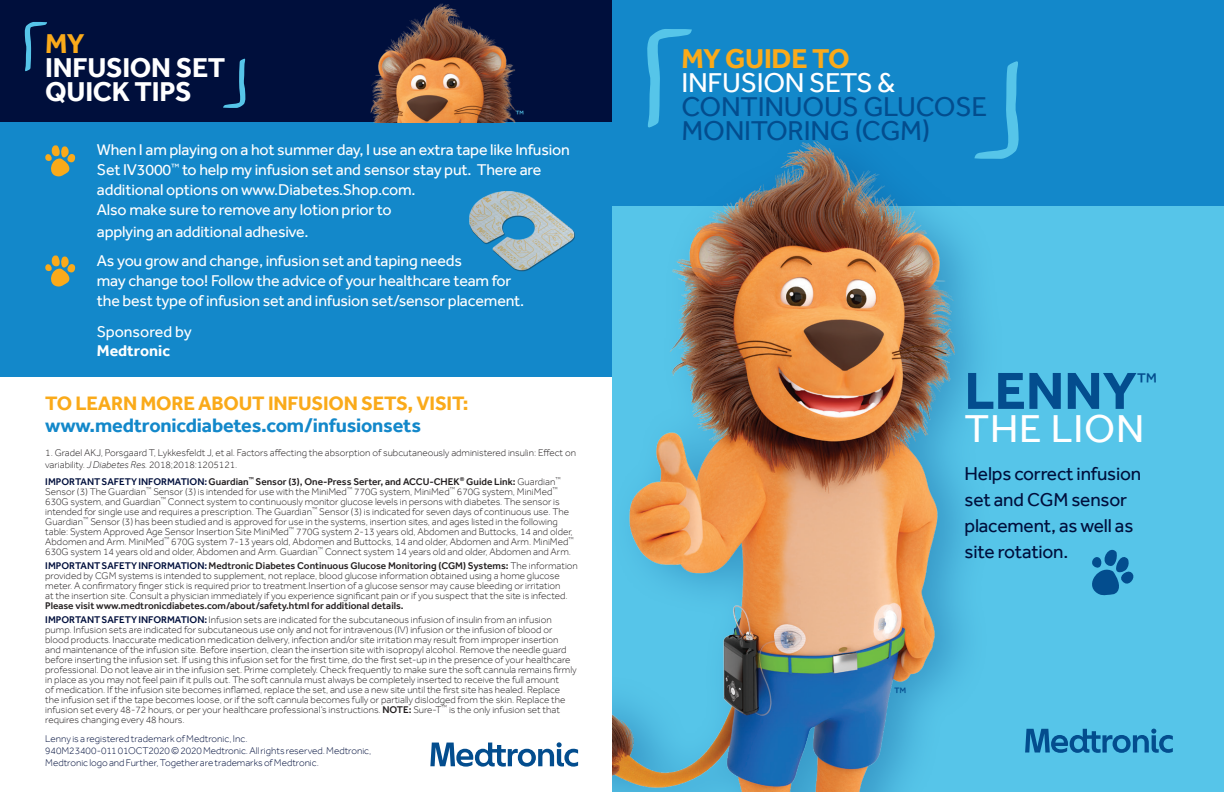
<style>
.page{position:relative;width:1224px;height:792px;background:#fff}
.page>*{position:absolute;margin:0;border:0;box-sizing:border-box;transform-origin:0 0}
.t1{font:700 53.8px "Effra";color:#034d8e}
.t2{font:40px "Effra";letter-spacing:.02em;color:#fff}
.t3{font:28px/24px "Effra";letter-spacing:-.01em;color:#034d8e}
.t4{font:700 28px/24px "Effra";letter-spacing:-.01em;color:#fff}
.t5{font:28px "Effra";letter-spacing:-.01em;color:#fff}
.t6{font:700 28px "Effra";letter-spacing:-.01em;color:#faaa1a}
.t7{font:23.4px "Effra";color:#034d8e}
.t8{font:700 20px "Effra";letter-spacing:-.01em;color:#1388ca}
.t9{font:700 20px "Effra";letter-spacing:-.01em;color:#faaa1a}
.t10{font:19.2px/26px "Effra";letter-spacing:-.01em;color:#000f3c}
.t11{font:16px/20px "Effra";letter-spacing:-.01em;color:#fff}
.t12{font:700 16px "Effra";color:#fff}
.t13{font:14px "Effra";color:#034d8e}
.t14{font:300 10px/10px "Effra";color:#231f20}
.t15{font:500 10px/14px "Effra";color:#231f20}
.t16{font:300 10px/12px "Effra";color:#000f3c}
.t17{font:9.4px "Effra";color:#56c5e9}
.s1{font-style:italic}
.s2{font-weight:500;color:#000f3c}
.s3{font-weight:500}
.s4{color:#000f3c}
.s5{font-weight:300}
</style>
<div class="page">
<div style="left:612px;top:0;width:612px;height:205px;background:#1388ca"></div>
<svg style="left:647px;top:29px;width:45px;height:85px"></svg>
<svg style="left:1006px;top:61px;width:12px;height:57px"></svg>
<img style="left:612px;top:118px;width:612px;height:674px">
<svg style="left:1025px;top:729px;width:148px;height:24px;background:#308fc0"></svg>
<svg style="left:1083px;top:544px;width:54px;height:51px;background:#3798c7"></svg>
<div style="left:0;top:0;width:612px;height:376px;background:#1388ca"></div>
<svg style="left:45px;top:145px;width:31px;height:32px"></svg>
<svg style="left:45px;top:255px;width:31px;height:32px"></svg>
<img style="left:469px;top:191px;width:106px;height:81px">
<div style="left:0;top:0;width:612px;height:122px;background:#000f3c"></div>
<svg style="left:430px;top:742px;width:148px;height:25px"></svg>
<svg style="left:24px;top:22px;width:23px;height:49px"></svg>
<svg style="left:223px;top:59px;width:23px;height:49px"></svg>
<img style="left:370px;top:3px;width:147px;height:119px">
<h3 class="t6" style="left:45px;top:26px;width:41px">MY</h3>
<h3 class="t4" style="left:45px;top:55px;width:182px">INFUSION SET<br>QUICK TIPS</h3>
<p class="t17" style="left:516px;top:108px;width:10px">™</p>
<h3 class="t11" style="left:97px;top:140px;width:474px">When I am playing on a hot summer day, I use an extra tape like Infusion Set IV3000<sup>™</sup> to help my infusion set and sensor stay put. There are additional options on www.Diabetes.Shop.com.<br>Also make sure to remove any lotion prior to</h3>
<h3 class="t11" style="left:97px;top:217px;width:367px;line-height:29px">applying an additional adhesive.<br>As you grow and change, infusion set and taping needs</h3>
<h3 class="t11" style="left:97px;top:271px;width:429px">may change too! Follow the advice of your healthcare team for the best type of infusion set and infusion set/sensor placement.</h3>
<h3 class="t11" style="left:97px;top:321px;width:96px">Sponsored by</h3>
<h3 class="t12" style="left:97px;top:341px;width:75px">Medtronic</h3>
<h3 class="t9" style="left:45px;top:391px;width:425px">TO LEARN MORE ABOUT INFUSION SETS, VISIT:</h3>
<h3 class="t8" style="left:45px;top:413px;width:377px">www.medtronicdiabetes.com/infusionsets</h3>
<p class="t14" style="left:45px;top:447px;width:532px;line-height:12px">1. Gradel AKJ, Porsgaard T, Lykkesfeldt J, et al. Factors affecting the absorption of subcutaneously administered insulin: Effect on variability. <span class="s1">J Diabetes Res.</span> 2018;2018:1205121.</p>
<p class="t14" style="left:45px;top:476px;width:530px"><span class="s2">IMPORTANT SAFETY INFORMATION:</span> <span class="s3">Guardian</span><sup>™</sup> <span class="s3">Sensor (3), One-Press Serter, and ACCU-CHEK</span><sup>®</sup> <span class="s3">Guide Link:</span> Guardian<sup>™ </sup>Sensor (3) The Guardian<sup>™</sup> Sensor (3) is intended for use with the MiniMed<sup>™</sup> 770G system, MiniMed<sup>™</sup> 670G system, MiniMed<sup>™ </sup>630G system, and Guardian<sup>™</sup> Connect system to continuously monitor glucose levels in persons with diabetes. The sensor is intended for single use and requires a prescription. The Guardian<sup>™</sup> Sensor (3) is indicated for seven days of continuous use. The Guardian<sup>™</sup> Sensor (3) has been studied and is approved for use in the systems, insertion sites, and ages listed in the following table: System Approved Age Sensor Insertion Site MiniMed<sup>™</sup> 770G system 2-13 years old, Abdomen and Buttocks, 14 and older, Abdomen and Arm. MiniMed<sup>™</sup> 670G system 7-13 years old, Abdomen and Buttocks, 14 and older, Abdomen and Arm. MiniMed<sup>™ </sup>630G system 14 years old and older, Abdomen and Arm. Guardian<sup>™</sup> Connect system 14 years old and older, Abdomen and Arm.</p>
<p class="t14" style="left:45px;top:560px;width:534px"><span class="s2">IMPORTANT SAFETY INFORMATION:</span> <span class="s3">Medtronic Diabetes Continuous Glucose Monitoring (CGM) Systems:</span> The information provided by CGM systems is intended to supplement, not replace, blood glucose information obtained using a home glucose meter. A confirmatory finger stick is required prior to treatment.Insertion of a glucose sensor may cause bleeding or irritation<br>at the insertion site. Consult a physician immediately if you experience significant pain or if you suspect that the site is infected.</p>
<p class="t15" style="left:45px;top:598px;width:508px">Please visit www.medtronicdiabetes.com/about/safety.html for additional details.<br><span class="s4">IMPORTANT SAFETY INFORMATION:</span> <span class="s5">Infusion sets are indicated for the subcutaneous infusion of insulin from an infusion</span></p>
<p class="t14" style="left:45px;top:624px;width:533px">pump. Infusion sets are indicated for subcutaneous use only and not for intravenous (IV) infusion or the infusion of blood or blood products. Inaccurate medication medication delivery, infection and/or site irritation may result from improper insertion<br>and maintenance of the infusion site. Before insertion, clean the insertion site with isopropyl alcohol. Remove the needle guard before inserting the infusion set. If using this infusion set for the first time, do the first set-up in the presence of your healthcare professional. Do not leave air in the infusion set. Prime completely. Check frequently to make sure the soft cannula remains firmly in place as you may not feel pain if it pulls out. The soft cannula must always be completely inserted to receive the full amount<br>of medication. If the infusion site becomes inflamed, replace the set, and use a new site until the first site has healed. Replace the infusion set if the tape becomes loose, or if the soft cannula becomes fully or partially dislodged from the skin. Replace the infusion set every 48-72 hours, or per your healthcare professional’s instructions. <span class="s3">NOTE:</span> Sure-T<sup>™</sup> is the only infusion set that requires changing every 48 hours.</p>
<p class="t16" style="left:45px;top:733px;width:328px">Lenny is a registered trademark of Medtronic, Inc.<br>940M23400-011 01OCT2020 © 2020 Medtronic. All rights reserved. Medtronic,<br>Medtronic logo and Further, Together are trademarks of Medtronic.</p>
<h3 class="t6" style="left:681px;top:42px;width:170px">MY GUIDE TO</h3>
<h3 class="t5" style="left:681px;top:66px;width:215px">INFUSION SETS &amp;</h3>
<h3 class="t3" style="left:681px;top:94px;width:307px">CONTINUOUS GLUCOSE<br>MONITORING (CGM)</h3>
<h3 class="t13" style="left:894px;top:684px;width:14px">™</h3>
<h1 class="t1" style="left:965px;top:358px;width:174px">LENNY</h1>
<h3 class="t7" style="left:1137px;top:367px;width:22px">™</h3>
<h2 class="t2" style="left:965px;top:405px;width:181px">THE LION</h2>
<h3 class="t10" style="left:965px;top:461px;width:178px">Helps correct infusion set and CGM sensor placement, as well as site rotation.</h3>
</div>
